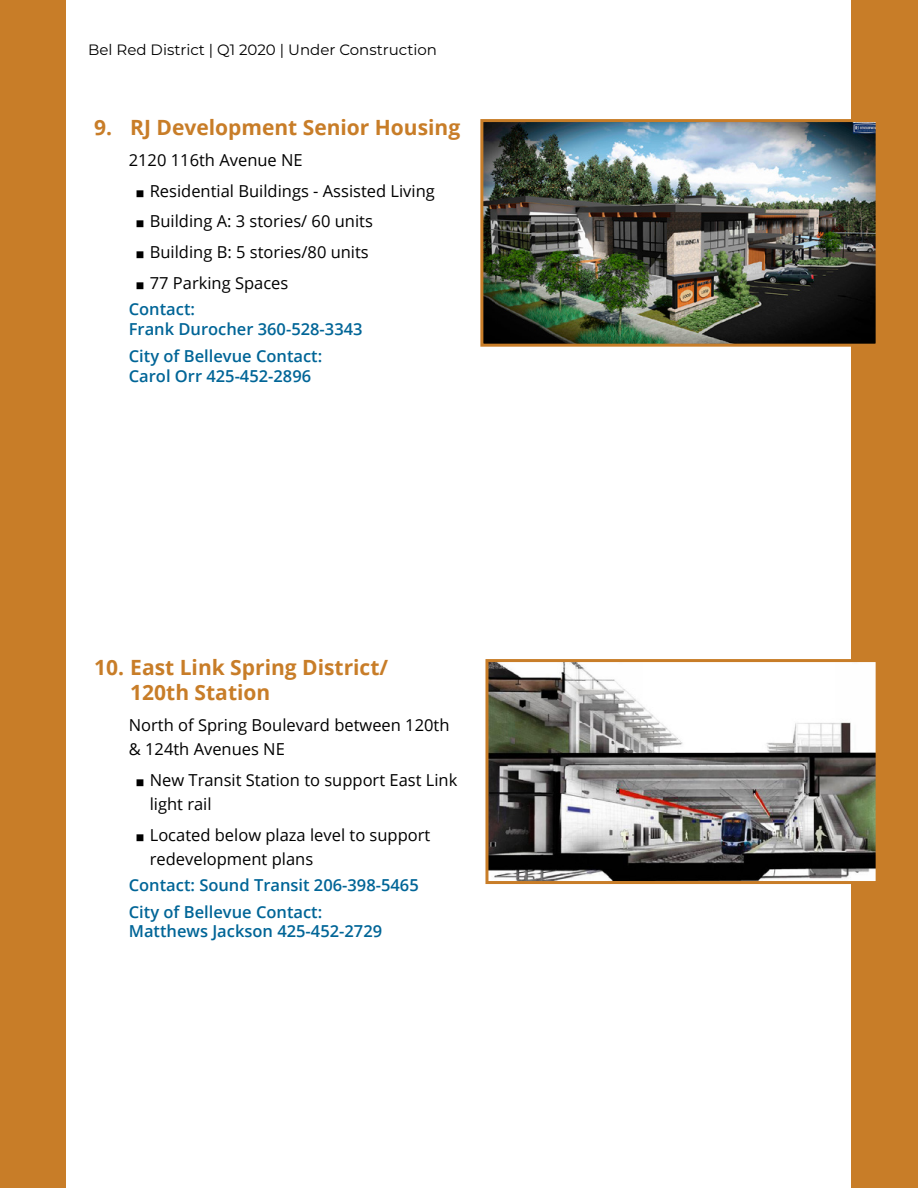
<style>
.page{position:relative;width:918px;height:1188px;background:#c87d28}
.page>*{position:absolute;margin:0;border:0;box-sizing:border-box;transform-origin:0 0}
.t1{font:700 21px/25.2px "Open Sans";color:#c87d28}
.t2{font:16.5px/30.8px "Open Sans";color:#000}
.t3{font:600 16.5px/19.8px "Open Sans";color:#006597}
.t4{font:15px "Montserrat";color:#000}
</style>
<div class="page">
<div style="left:67px;top:0;width:784px;height:1188px;background:#fff"></div>
<img style="left:484px;top:123px;width:391px;height:220px">
<div style="left:480px;top:119px;width:399px;height:228px;border:3px solid #c87d28"></div>
<img style="left:489px;top:663px;width:386px;height:217px">
<div style="left:485px;top:659px;width:394px;height:225px;border:3px solid #c87d28"></div>
<p class="t4" style="left:88px;top:39px;width:350px">Bel Red District | Q1 2020 | Under Construction</p>
<p class="t1" style="left:94px;top:114px;width:367px">9. RJ Development Senior Housing</p>
<p class="t2" style="left:135px;top:144px;width:302px;text-indent:-6px">2120 116th Avenue NE<br>◼ Residential Buildings - Assisted Living ◼ Building A: 3 stories/ 60 units<br>◼ Building B: 5 stories/80 units<br>◼ 77 Parking Spaces</p>
<p class="t3" style="left:129px;top:299px;width:235px">Contact:<br>Frank Durocher 360-528-3343</p>
<p class="t3" style="left:129px;top:346px;width:195px">City of Bellevue Contact:<br>Carol Orr 425-452-2896</p>
<p class="t1" style="left:130px;top:654px;width:259px;text-indent:-36px">10. East Link Spring District/<br>120th Station</p>
<p class="t2" style="left:129px;top:713px;width:322px;line-height:24px">North of Spring Boulevard between 120th &amp; 124th Avenues NE</p>
<p class="t2" style="left:150px;top:767px;width:309px;line-height:24px;text-indent:-15px">◼ New Transit Station to support East Link light rail</p>
<p class="t2" style="left:150px;top:822px;width:282px;line-height:24px;text-indent:-15px">◼ Located below plaza level to support redevelopment plans</p>
<p class="t3" style="left:129px;top:872px;width:291px;line-height:26.5px">Contact: Sound Transit 206-398-5465<br>City of Bellevue Contact:</p>
<p class="t3" style="left:129px;top:921px;width:255px">Matthews Jackson 425-452-2729</p>
</div>
